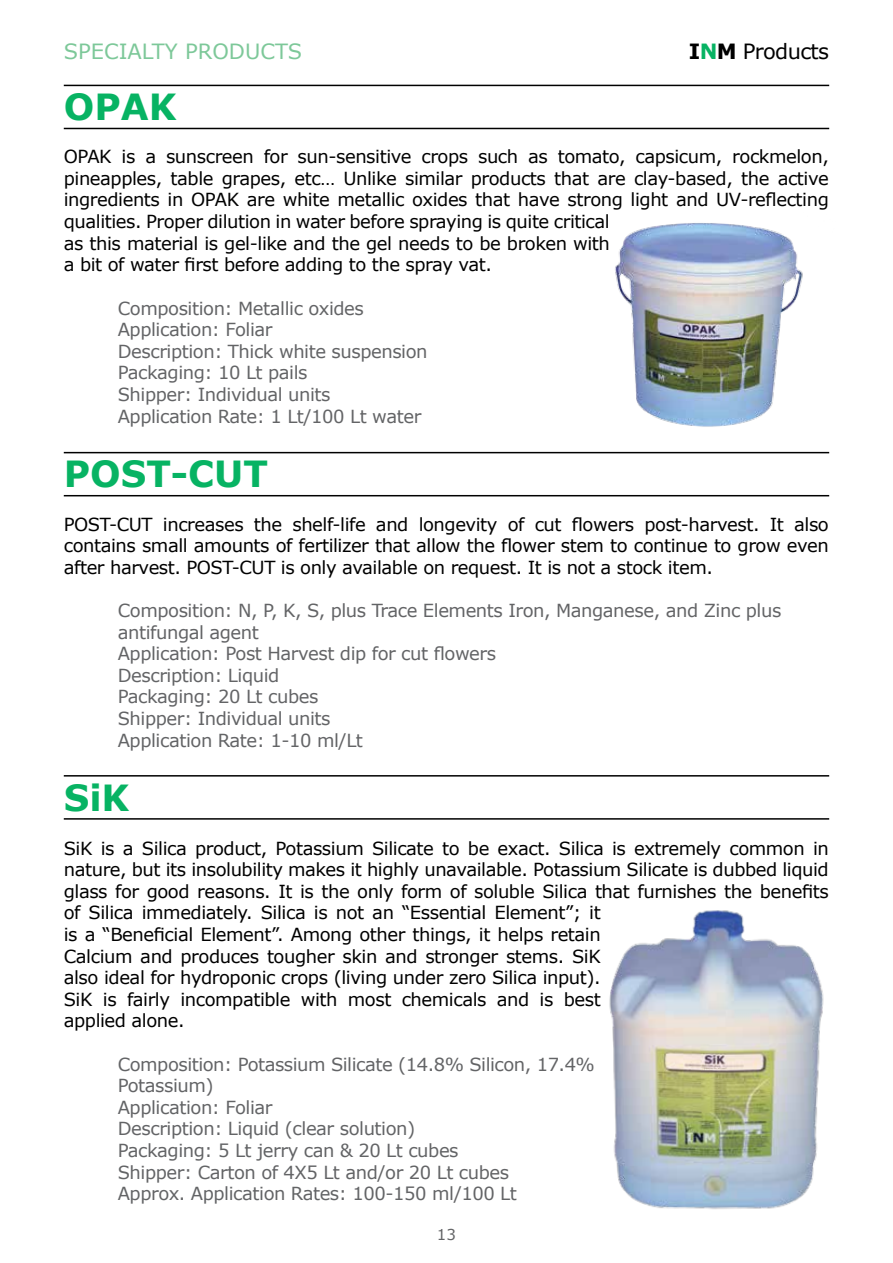
<style>
.page{position:relative;width:893px;height:1263px;background:#fff}
.page>*{position:absolute;margin:0;border:0;box-sizing:border-box;transform-origin:0 0}
.t1{font:700 36px "Verdana";color:#07b363}
.t2{font:21px "Verdana";color:#7dc899}
.t3{font:21px "Verdana";letter-spacing:-.03em;color:#000}
.t4{font:18px/21.6px "Verdana";letter-spacing:-.025em;color:#000}
.t5{font:18px/21.6px "Verdana";letter-spacing:-.025em;color:#636466}
.t6{font:15px "Verdana";color:#636466}
.s1{font-weight:700}
.s2{font-weight:700;color:#07b363}
</style>
<div class="page">
<img style="left:615px;top:223px;width:188px;height:204px">
<hr style="left:64px;top:128px;width:765px;height:1px;background:#000">
<hr style="left:64px;top:85px;width:765px;height:1px;background:#000">
<hr style="left:64px;top:495px;width:765px;height:1px;background:#000">
<hr style="left:64px;top:452px;width:765px;height:1px;background:#000">
<hr style="left:64px;top:818px;width:765px;height:2px;background:#000">
<hr style="left:64px;top:775px;width:765px;height:1px;background:#000">
<img style="left:609px;top:910px;width:215px;height:299px">
<p class="t2" style="left:64px;top:37px;width:240px">SPECIALTY PRODUCTS</p>
<p class="t3" style="left:689px;top:37px;width:142px"><span class="s1">I</span><span class="s2">N</span><span class="s1">M</span> Products</p>
<h1 class="t1" style="left:64px;top:81px;width:114px">OPAK</h1>
<p class="t4" style="left:64px;top:146px;width:767px">OPAK is a sunscreen for sun-sensitive crops such as tomato, capsicum, rockmelon, pineapples, table grapes, etc… Unlike similar products that are clay-based, the active ingredients in OPAK are white metallic oxides that have strong light and UV-reflecting qualities. Proper dilution in water before spraying is quite critical<br>as this material is gel-like and the gel needs to be broken with<br>a bit of water first before adding to the spray vat.</p>
<p class="t5" style="left:118px;top:297px;width:311px">Composition: Metallic oxides<br>Application: Foliar<br>Description: Thick white suspension<br>Packaging: 10 Lt pails<br>Shipper: Individual units<br>Application Rate: 1 Lt/100 Lt water</p>
<h1 class="t1" style="left:64px;top:449px;width:206px">POST-CUT</h1>
<p class="t4" style="left:64px;top:513px;width:767px;text-align:justify">POST-CUT increases the shelf-life and longevity of cut flowers post-harvest. It also contains small amounts of fertilizer that allow the flower stem to continue to grow even after harvest. POST-CUT is only available on request. It is not a stock item.</p>
<p class="t5" style="left:118px;top:599px;width:665px">Composition: N, P, K, S, plus Trace Elements Iron, Manganese, and Zinc plus antifungal agent<br>Application: Post Harvest dip for cut flowers<br>Description: Liquid<br>Packaging: 20 Lt cubes<br>Shipper: Individual units<br>Application Rate: 1-10 ml/Lt</p>
<h1 class="t1" style="left:64px;top:773px;width:67px">SiK</h1>
<p class="t4" style="left:64px;top:837px;width:767px">SiK is a Silica product, Potassium Silicate to be exact. Silica is extremely common in nature, but its insolubility makes it highly unavailable. Potassium Silicate is dubbed liquid glass for good reasons. It is the only form of soluble Silica that furnishes the benefits of Silica immediately. Silica is not an “Essential Element”; it<br>is a “Beneficial Element”. Among other things, it helps retain<br>Calcium and produces tougher skin and stronger stems. SiK<br>also ideal for hydroponic crops (living under zero Silica input).<br>SiK is fairly incompatible with most chemicals and is best<br>applied alone.</p>
<p class="t5" style="left:118px;top:1053px;width:479px">Composition: Potassium Silicate (14.8% Silicon, 17.4% Potassium)<br>Application: Foliar<br>Description: Liquid (clear solution)<br>Packaging: 5 Lt jerry can &amp; 20 Lt cubes<br>Shipper: Carton of 4X5 Lt and/or 20 Lt cubes<br>Approx. Application Rates: 100-150 ml/100 Lt</p>
<p class="t6" style="left:437px;top:1225px;width:21px">13</p>
</div>
